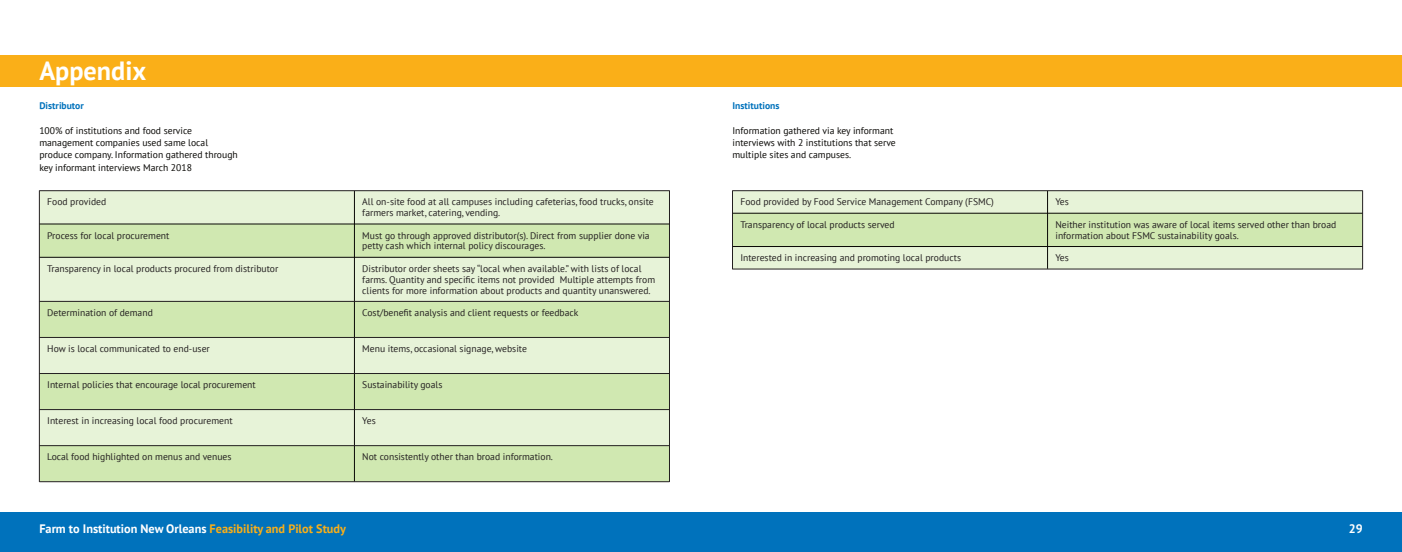
<style>
.page{position:relative;width:1402px;height:552px;background:#fff}
.page>*{position:absolute;margin:0;border:0;box-sizing:border-box;transform-origin:0 0}
.t1{font:700 26.25px "PT Sans";color:#fff}
.t2{font:700 12.25px "PT Sans";color:#fff}
.t3{font:9.62px/10.8px "PT Sans";color:#231f20}
.t4{font:9.62px/12.2px "PT Sans";color:#080704}
.t5{font:700 9.62px "PT Sans";color:#0072bc}
.s1{color:#faaf18}
</style>
<div class="page">
<div style="left:0;top:512px;width:1402px;height:39px;background:#0072bc"></div>
<div style="left:0;top:55px;width:1402px;height:32px;background:#faaf18"></div>
<div style="left:733px;top:191px;width:629px;height:77px;background:#e7f3d8"></div>
<div style="left:732px;top:213px;width:630px;height:33px;background:#d0e8b1"></div>
<hr style="left:1047px;top:191px;width:1px;height:77px;background:#080704">
<hr style="left:732px;top:190px;width:1px;height:79px;background:#231f20">
<hr style="left:1362px;top:190px;width:1px;height:79px;background:#231f20">
<hr style="left:733px;top:213px;width:629px;height:1px;background:#080704">
<hr style="left:733px;top:246px;width:629px;height:1px;background:#080704">
<hr style="left:732px;top:190px;width:630px;height:1px;background:#231f20">
<hr style="left:732px;top:268px;width:630px;height:1px;background:#231f20">
<div style="left:40px;top:191px;width:629px;height:32px;background:#e7f3d8"></div>
<svg style="left:40px;top:224px;width:629px;height:257px;background:#d9ebc1"></svg>
<hr style="left:354px;top:191px;width:1px;height:290px;background:#080704">
<hr style="left:39px;top:190px;width:1px;height:291px;background:#231f20">
<hr style="left:669px;top:190px;width:1px;height:291px;background:#231f20">
<hr style="left:40px;top:223px;width:629px;height:1px;background:#080704">
<hr style="left:40px;top:257px;width:629px;height:1px;background:#080704">
<hr style="left:39px;top:190px;width:630px;height:1px;background:#231f20">
<hr style="left:39px;top:301px;width:630px;height:1px;background:#231f20">
<hr style="left:39px;top:337px;width:630px;height:1px;background:#231f20">
<hr style="left:39px;top:373px;width:630px;height:1px;background:#231f20">
<hr style="left:39px;top:409px;width:630px;height:1px;background:#231f20">
<hr style="left:39px;top:445px;width:630px;height:1px;background:#231f20">
<hr style="left:39px;top:481px;width:630px;height:1px;background:#231f20">
<h1 class="t1" style="left:39px;top:60px;width:108px">Appendix</h1>
<p class="t5" style="left:39px;top:102px;width:46px">Distributor</p>
<p class="t4" style="left:39px;top:125px;width:200px">100% of institutions and food service management companies used same local produce company. Information gathered through key informant interviews March 2018</p>
<p class="t3" style="left:47px;top:197px;width:61px">Food provided</p>
<p class="t3" style="left:362px;top:197px;width:293px">All on-site food at all campuses including cafeterias, food trucks, onsite farmers market, catering, vending.</p>
<p class="t3" style="left:47px;top:231px;width:124px">Process for local procurement</p>
<p class="t3" style="left:362px;top:231px;width:289px">Must go through approved distributor(s). Direct from supplier done via petty cash which internal policy discourages.</p>
<p class="t3" style="left:47px;top:264px;width:233px">Transparency in local products procured from distributor</p>
<p class="t3" style="left:362px;top:264px;width:294px">Distributor order sheets say “local when available.” with lists of local farms. Quantity and specific items not provided Multiple attempts from clients for more information about products and quantity unanswered.</p>
<p class="t3" style="left:47px;top:308px;width:107px">Determination of demand</p>
<p class="t3" style="left:362px;top:308px;width:218px">Cost/benefit analysis and client requests or feedback</p>
<p class="t3" style="left:47px;top:344px;width:164px">How is local communicated to end-user</p>
<p class="t3" style="left:362px;top:344px;width:166px">Menu items, occasional signage, website</p>
<p class="t3" style="left:47px;top:380px;width:210px">Internal policies that encourage local procurement</p>
<p class="t3" style="left:362px;top:380px;width:82px">Sustainability goals</p>
<p class="t3" style="left:47px;top:416px;width:187px">Interest in increasing local food procurement</p>
<p class="t3" style="left:362px;top:416px;width:15px">Yes</p>
<p class="t3" style="left:47px;top:452px;width:186px">Local food highlighted on menus and venues</p>
<p class="t3" style="left:362px;top:452px;width:192px">Not consistently other than broad information.</p>
<p class="t5" style="left:732px;top:102px;width:48px">Institutions</p>
<p class="t4" style="left:732px;top:125px;width:165px">Information gathered via key informant interviews with 2 institutions that serve multiple sites and campuses.</p>
<p class="t3" style="left:740px;top:197px;width:255px">Food provided by Food Service Management Company (FSMC)</p>
<p class="t3" style="left:1055px;top:197px;width:15px">Yes</p>
<p class="t3" style="left:740px;top:220px;width:156px">Transparency of local products served</p>
<p class="t3" style="left:1055px;top:220px;width:282px">Neither institution was aware of local items served other than broad information about FSMC sustainability goals.</p>
<p class="t3" style="left:740px;top:253px;width:222px">Interested in increasing and promoting local products</p>
<p class="t3" style="left:1055px;top:253px;width:15px">Yes</p>
<p class="t2" style="left:39px;top:523px;width:308px">Farm to Institution New Orleans <span class="s1">Feasibility and Pilot Study</span></p>
<p class="t2" style="left:1348px;top:523px;width:15px">29</p>
</div>
